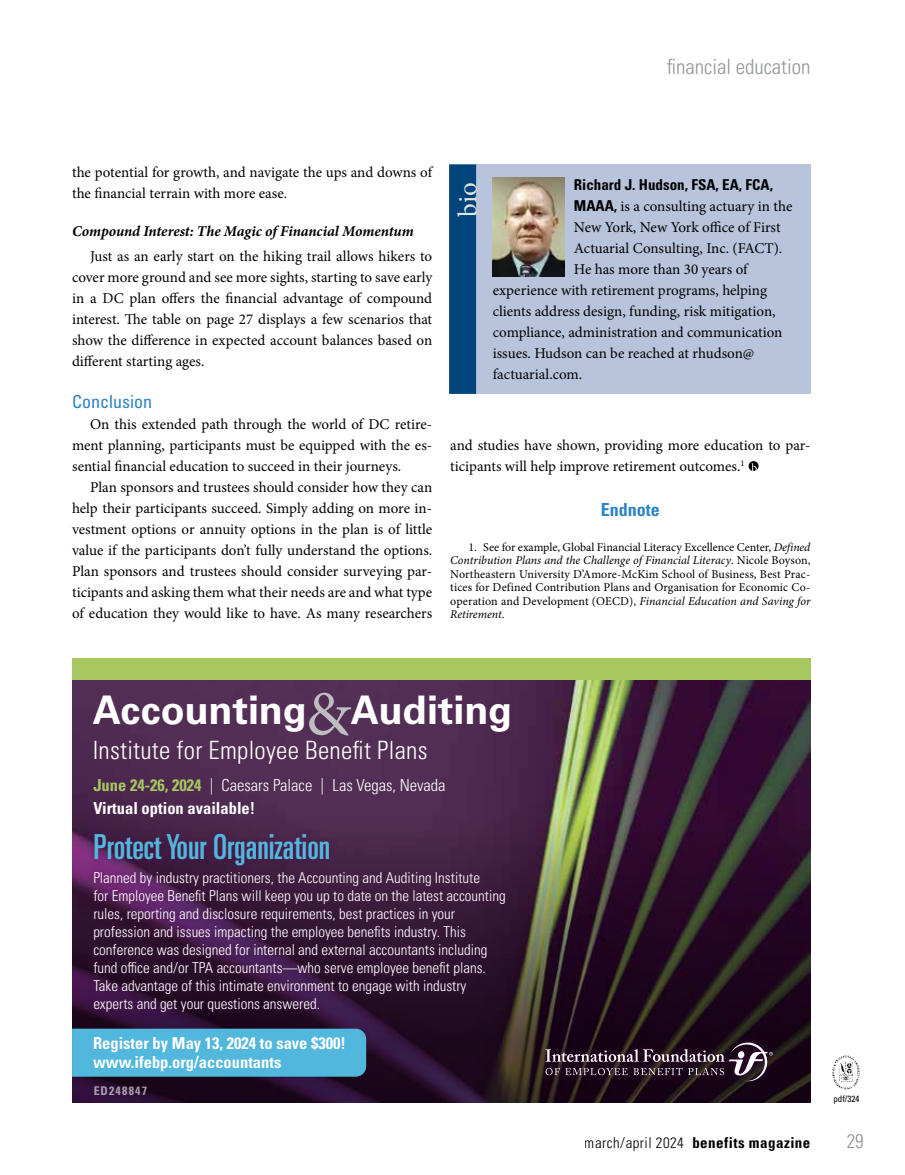
<style>
.page{position:relative;width:905px;height:1175px;background:#fff}
.page>*{position:absolute;margin:0;border:0;box-sizing:border-box;transform-origin:0 0}
.t1{font:700 39.45px "Univers LT Pro 65";color:#fff}
.t2{font:34.5px "Univers LT Pro Ult Cond";color:#52b7dc}
.t3{font:27px "Minion Pro";color:#e2e5dd}
.t4{font:300 condensed 25.2px "Univers LT Pro";letter-spacing:.01em;color:#fff}
.t5{font:300 condensed 21px "Univers LT Pro";color:#939598}
.t6{font:300 condensed 19.5px "Univers LT Pro";color:#939598}
.t7{font:condensed 18px "Univers LT Pro";color:#2c84c5}
.t8{font:700 condensed 18px "Univers LT Pro";color:#2c84c5}
.t9{font:300 condensed 16.5px/22.5px "Univers LT Pro";color:#fff}
.t10{font:700 condensed 16.5px/19.5px "Univers LT Pro";color:#fff}
.t11{font:15px/21px "Minion Pro";color:#000;text-align:justify}
.t12{font:300 condensed 15px/18px "Univers LT Pro";color:#fff}
.t13{font:italic 700 15px "Minion Pro";letter-spacing:-.005em;color:#000}
.t14{font:700 condensed 15px "Univers LT Pro";letter-spacing:.03em;color:#000}
.t15{font:700 condensed 15px "Univers LT Pro";color:#000}
.t16{font:12px/13.5px "Minion Pro";letter-spacing:.01em;color:#000;text-align:justify}
.t17{font:700 condensed 12px "Univers LT Pro";letter-spacing:.1em;color:#fff}
.t18{font:condensed 9px "Univers LT Pro";color:#000}
.s1{font-family:"Univers LT Pro";font-weight:700;font-stretch:condensed}
.s2{font-style:italic}
.s3{font-family:"Minion Pro";font-weight:400;font-size:63.3px;color:#bcbec0}
.s4{font-weight:700;color:#a7c861}
.s5{font-weight:700}
.s6{font-weight:300}
</style>
<div class="page">
<svg style="left:748px;top:461px;width:10px;height:10px"></svg>
<svg style="left:751px;top:463px;width:5px;height:8px"></svg>
<div style="left:475px;top:164px;width:335px;height:230px;background:#b8c4db"></div>
<img style="left:493px;top:178px;width:72px;height:99px">
<div style="left:449px;top:164px;width:27px;height:230px;background:#00447c"></div>
<img style="left:72px;top:680px;width:738px;height:130px">
<svg style="left:72px;top:810px;width:738px;height:292px;background:#311c2c"></svg>
<div style="left:72px;top:1028px;width:294px;height:48px;background:#52b7dc"></div>
<div style="left:538px;top:1034px;width:241px;height:54px;background:#4d0e48;opacity:.75"></div>
<svg style="left:545px;top:1042px;width:228px;height:39px;background:#402e3d"></svg>
<div style="left:72px;top:658px;width:738px;height:22px;background:#a7c861"></div>
<div style="left:87px;top:826px;width:425px;height:193px;background:#4d0e48;opacity:.75"></div>
<img style="left:832px;top:1055px;width:28px;height:35px">
<h3 class="t5" style="left:667px;top:52px;width:145px">financial education</h3>
<p class="t11" style="left:72px;top:162px;width:361px">the potential for growth, and navigate the ups and downs of the financial terrain with more ease.</p>
<p class="t13" style="left:72px;top:220px;width:343px">Compound Interest: The Magic of Financial Momentum</p>
<p class="t11" style="left:72px;top:246px;width:362px;text-indent:18px">Just as an early start on the hiking trail allows hikers to cover more ground and see more sights, starting to save early in a DC plan offers the financial advantage of compound interest. The table on page 27 displays a few scenarios that show the difference in expected account balances based on different starting ages.</p>
<p class="t7" style="left:72px;top:390px;width:81px">Conclusion</p>
<p class="t11" style="left:72px;top:414px;width:361px;text-indent:18px">On this extended path through the world of DC retire&shy;ment planning, participants must be equipped with the es&shy;sential financial education to succeed in their journeys.</p>
<p class="t11" style="left:72px;top:477px;width:362px;text-indent:18px">Plan sponsors and trustees should consider how they can help their participants succeed. Simply adding on more in&shy;vestment options or annuity options in the plan is of little value if the participants don’t fully understand the options.<br>Plan sponsors and trustees should consider surveying par&shy;ticipants and asking them what their needs are and what type of education they would like to have. As many researchers</p>
<h3 class="t3" style="left:450px;top:217px;width:36px;rotate:-90deg">bio</h3>
<p class="t15" style="left:574px;top:175px;width:201px">Richard J. Hudson, FSA, EA, FCA,</p>
<p class="t11" style="left:574px;top:196px;width:220px"><span class="s1">MAAA,</span> is a consulting actuary in the</p>
<p class="t11" style="left:574px;top:217px;width:208px">New York, New York office of First</p>
<p class="t11" style="left:574px;top:238px;width:210px">Actuarial Consulting, Inc. (FACT).</p>
<p class="t11" style="left:574px;top:259px;width:175px">He has more than 30 years of</p>
<p class="t11" style="left:493px;top:280px;width:276px">experience with retirement programs, helping</p>
<p class="t11" style="left:493px;top:301px;width:284px">clients address design, funding, risk mitigation,</p>
<p class="t11" style="left:493px;top:322px;width:291px">compliance, administration and communication</p>
<p class="t11" style="left:493px;top:343px;width:263px">issues. Hudson can be reached at rhudson@</p>
<p class="t11" style="left:493px;top:364px;width:91px">factuarial.com.</p>
<p class="t11" style="left:450px;top:435px;width:361px">and studies have shown, providing more education to par&shy;ticipants will help improve retirement outcomes.<sup>1</sup></p>
<p class="t8" style="left:600px;top:499px;width:61px">Endnote</p>
<p class="t16" style="left:450px;top:540px;width:362px;text-indent:18px">1. See for example, Global Financial Literacy Excellence Center, <span class="s2">Defined Contribution Plans and the Challenge of Financial Literacy</span>. Nicole Boyson, Northeastern University D’Amore-McKim School of Business, Best Prac&shy;tices for Defined Contribution Plans and Organisation for Economic Co&shy;operation and Development (OECD), <span class="s2">Financial Education and Saving for Retirement</span>.</p>
<h1 class="t1" style="left:93px;top:682px;width:421px">Accounting<span class="s3">&amp;</span> Auditing</h1>
<h3 class="t4" style="left:93px;top:733px;width:336px">Institute for Employee Benefit Plans</h3>
<p class="t9" style="left:93px;top:773px;width:354px"><span class="s4">June 24-26, 2024</span> | Caesars Palace | Las Vegas, Nevada<br><span class="s5">Virtual option available!</span></p>
<h2 class="t2" style="left:93px;top:823px;width:238px">Protect Your Organization</h2>
<p class="t12" style="left:93px;top:868px;width:414px">Planned by industry practitioners, the Accounting and Auditing Institute<br>for Employee Benefit Plans will keep you up to date on the latest accounting rules, reporting and disclosure requirements, best practices in your profession and issues impacting the employee benefits industry. This conference was designed for internal and external accountants including fund office and/or TPA accountants—who serve employee benefit plans.<br>Take advantage of this intimate environment to engage with industry experts and get your questions answered.</p>
<p class="t10" style="left:93px;top:1033px;width:254px">Register by May 13, 2024 to save $300! www.ifebp.org/accountants</p>
<p class="t17" style="left:93px;top:1082px;width:55px">ED248847</p>
<p class="t18" style="left:833px;top:1092px;width:27px">pdf/324</p>
<p class="t14" style="left:584px;top:1133px;width:227px"><span class="s6">march/april 2024</span> benefits magazine</p>
<h3 class="t6" style="left:846px;top:1128px;width:19px">29</h3>
</div>
